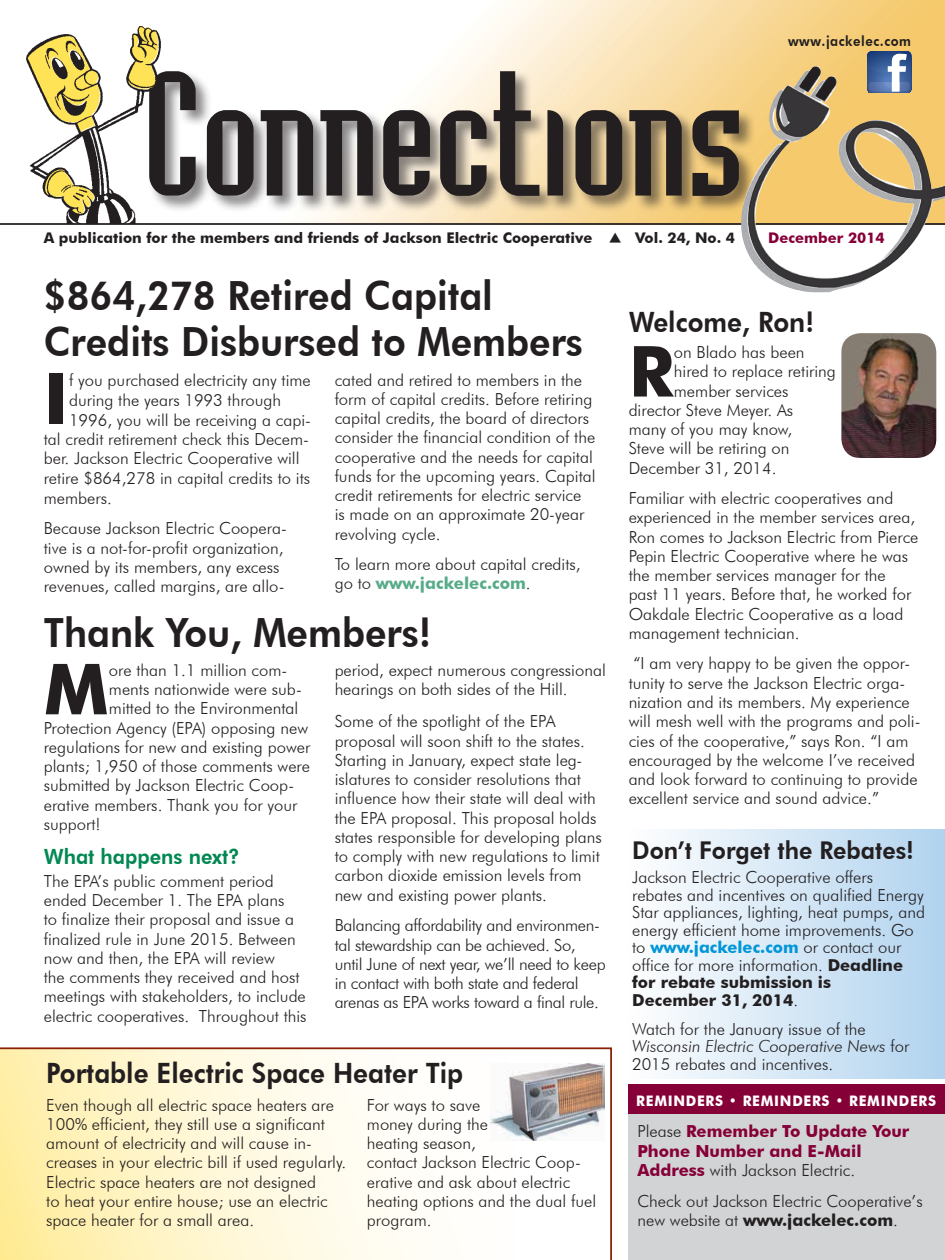
<style>
.page{position:relative;width:945px;height:1260px;background:#fff}
.page>*{position:absolute;margin:0;border:0;box-sizing:border-box;transform-origin:0 0}
.t1{font:700 70.52px "Futura BT";color:#231f20}
.t2{font:800 40.25px/45.5px "Futura BT";color:#231f20;scale:.93 1}
.t3{font:800 28px "Futura BT";color:#231f20;scale:.93 1}
.t4{font:800 24.5px "Futura BT";color:#231f20;scale:.95 1}
.t5{font:800 21px "Futura BT";color:#008852;scale:.95 1}
.t6{font:300 16.62px/19.2px "Futura BT";color:#231f20}
.t7{font:300 16.62px/19.2px "Futura BT";letter-spacing:-.02em;color:#231f20}
.t8{font:700 16.62px/19.2px "Futura BT";color:#860038}
.t9{font:700 16.45px/17.5px "Futura BT";color:#231f20}
.t10{font:700 16.45px "Futura BT";color:#0096d7}
.t11{font:700 14.7px "Futura BT";color:#231f20}
.t12{font:700 14.7px "Futura BT";color:#860038}
.t13{font:700 14.53px "Futura BT";letter-spacing:.05em;color:#fff;scale:.95 1}
.t14{font:800 14px "Futura BT";letter-spacing:.04em;color:#231f20;scale:.93 1}
.s1{font-weight:700;color:#57ab89}
.s2{font-weight:300;font-size:16.62px;color:#231f20}
.s3{font-weight:700;font-size:16.45px}
.s4{font-weight:300;font-size:16.62px}
.s5{font-style:italic}
.s6{font-weight:300;color:#231f20}
.s7{font-weight:700}
</style>
<div class="page">
<div style="left:629px;top:829px;width:316px;height:250px;background:linear-gradient(to right,#fefefe,#b1d3ee)"></div>
<div style="left:629px;top:1114px;width:316px;height:146px;background:#d1d3d4"></div>
<img style="left:310px;top:0;width:635px;height:223px">
<div style="left:147px;top:69px;width:609px;height:144px;background:#231f20;opacity:.55"></div>
<svg style="left:160px;top:71px;width:577px;height:125px"></svg>
<hr style="left:0;top:223px;width:945px;height:2px;background:#231f20">
<img style="left:26px;top:26px;width:134px;height:198px">
<img style="left:737px;top:70px;width:107px;height:222px">
<img style="left:744px;top:66px;width:201px;height:222px">
<svg style="left:867px;top:51px;width:44px;height:42px"></svg>
<img style="left:841px;top:333px;width:95px;height:125px">
<div style="left:629px;top:1085px;width:316px;height:29px;background:#860038"></div>
<svg style="left:0;top:1047px;width:612px;height:213px"></svg>
<p class="t14" style="left:788px;top:33px;width:134px">www.jackelec.com</p>
<p class="t11" style="left:44px;top:229px;width:693px">A publication for the members and friends of Jackson Electric Cooperative ▲ Vol. 24, No. 4</p>
<p class="t12" style="left:768px;top:229px;width:118px">December 2014</p>
<h2 class="t2" style="left:44px;top:273px;width:581px">$864,278 Retired Capital<br>Credits Disbursed to Members</h2>
<h1 class="t1" style="left:44px;top:356px;width:27px">I</h1>
<p class="t6" style="left:69px;top:370px;width:243px">f you purchased electricity any time</p>
<p class="t6" style="left:69px;top:390px;width:214px">during the years 1993 through</p>
<p class="t6" style="left:69px;top:410px;width:243px">1996, you will be receiving a capi-</p>
<p class="t6" style="left:44px;top:429px;width:267px">tal credit retirement check this Decem-</p>
<p class="t6" style="left:44px;top:449px;width:257px">ber. Jackson Electric Cooperative will</p>
<p class="t6" style="left:44px;top:469px;width:268px">retire $864,278 in capital credits to its</p>
<p class="t6" style="left:44px;top:488px;width:70px">members.</p>
<p class="t6" style="left:44px;top:519px;width:245px">Because Jackson Electric Coopera&shy;tive is a not-for-profit organization, owned by its members, any excess revenues, called margins, are allo-</p>
<p class="t6" style="left:335px;top:370px;width:263px">cated and retired to members in the form of capital credits. Before retiring capital credits, the board of directors consider the financial condition of the cooperative and the needs for capital funds for the upcoming years. Capital credit retirements for electric service is made on an approximate 20-year revolving cycle.</p>
<p class="t6" style="left:335px;top:554px;width:248px">To learn more about capital credits, go to <span class="s1">www.jackelec.com</span>.</p>
<h2 class="t2" style="left:44px;top:610px;width:418px">Thank You, Members!</h2>
<h1 class="t1" style="left:44px;top:646px;width:67px">M</h1>
<p class="t6" style="left:109px;top:660px;width:180px">ore than 1.1 million com-</p>
<p class="t6" style="left:335px;top:660px;width:273px">period, expect numerous congressional hearings on both sides of the Hill.</p>
<p class="t6" style="left:335px;top:711px;width:269px">Some of the spotlight of the EPA proposal will soon shift to the states.<br>Starting in January, expect state leg&shy;islatures to consider resolutions that influence how their state will deal with the EPA proposal. This proposal holds states responsible for developing plans to comply with new regulations to limit carbon dioxide emission levels from new and existing power plants.</p>
<p class="t7" style="left:335px;top:916px;width:273px">Balancing affordability and environmen&shy;tal stewardship can be achieved. So, until June of next year, we’ll need to keep in contact with both state and federal arenas as EPA works toward a final rule.</p>
<p class="t6" style="left:109px;top:679px;width:194px">ments nationwide were sub-</p>
<p class="t6" style="left:109px;top:699px;width:191px">mitted to the Environmental</p>
<p class="t6" style="left:44px;top:718px;width:266px">Protection Agency (EPA) opposing new</p>
<p class="t6" style="left:44px;top:737px;width:268px">regulations for new and existing power</p>
<p class="t6" style="left:44px;top:756px;width:268px">plants; 1,950 of those comments were</p>
<p class="t6" style="left:44px;top:776px;width:252px">submitted by Jackson Electric Coop-</p>
<p class="t6" style="left:44px;top:795px;width:255px">erative members. Thank you for your</p>
<p class="t6" style="left:44px;top:814px;width:58px">support!</p>
<p class="t5" style="left:44px;top:844px;width:208px">What happens next?</p>
<p class="t6" style="left:44px;top:871px;width:264px">The EPA’s public comment period ended December 1. The EPA plans<br>to finalize their proposal and issue a finalized rule in June 2015. Between now and then, the EPA will review<br>the comments they received and host meetings with stakeholders, to include electric cooperatives. Throughout this</p>
<h3 class="t3" style="left:46px;top:1056px;width:450px">Portable Electric Space Heater Tip</h3>
<p class="t6" style="left:46px;top:1095px;width:301px">Even though all electric space heaters are 100% efficient, they still use a significant amount of electricity and will cause in&shy;creases in your electric bill if used regularly.<br>Electric space heaters are not designed<br>to heat your entire house; use an electric space heater for a small area.</p>
<p class="t6" style="left:367px;top:1095px;width:231px">For ways to save<br>money during the<br>heating season,<br>contact Jackson Electric Coop&shy;erative and ask about electric heating options and the dual fuel program.</p>
<h3 class="t3" style="left:629px;top:305px;width:201px">Welcome, Ron!</h3>
<h1 class="t1" style="left:629px;top:329px;width:47px">R</h1>
<p class="t6" style="left:674px;top:342px;width:132px">on Blado has been</p>
<p class="t6" style="left:674px;top:362px;width:164px">hired to replace retiring</p>
<p class="t6" style="left:674px;top:381px;width:116px">member services</p>
<p class="t6" style="left:629px;top:400px;width:166px">director Steve Meyer. As</p>
<p class="t6" style="left:629px;top:419px;width:165px">many of you may know,</p>
<p class="t6" style="left:629px;top:439px;width:162px">Steve will be retiring on</p>
<p class="t6" style="left:629px;top:458px;width:149px">December 31, 2014.</p>
<p class="t6" style="left:629px;top:488px;width:291px">Familiar with electric cooperatives and experienced in the member services area, Ron comes to Jackson Electric from Pierce Pepin Electric Cooperative where he was the member services manager for the<br>past 11 years. Before that, he worked for Oakdale Electric Cooperative as a load management technician.</p>
<p class="t6" style="left:629px;top:654px;width:293px">“I am very happy to be given the oppor&shy;tunity to serve the Jackson Electric orga&shy;nization and its members. My experience will mesh well with the programs and poli&shy;cies of the cooperative,” says Ron. “I am encouraged by the welcome I’ve received and look forward to continuing to provide excellent service and sound advice.”</p>
<h3 class="t4" style="left:632px;top:836px;width:298px">Don’t Forget the Rebates!</h3>
<p class="t6" style="left:632px;top:868px;width:294px;line-height:17.5px">Jackson Electric Cooperative offers rebates and incentives on qualified Energy Star appliances, lighting, heat pumps, and energy efficient home improvements. Go</p>
<p class="t10" style="left:632px;top:937px;width:271px"><span class="s2">to</span> www.jackelec.com <span class="s2">or contact our</span></p>
<p class="t6" style="left:632px;top:955px;width:272px">office for more information. <span class="s3">Deadline</span></p>
<p class="t9" style="left:632px;top:973px;width:200px">for rebate submission is<br>December 31, 2014<span class="s4">.</span></p>
<p class="t6" style="left:632px;top:1020px;width:279px;line-height:17.5px">Watch for the January issue of the<br><span class="s5">Wisconsin Electric Cooperative News</span> for<br>2015 rebates and incentives.</p>
<p class="t13" style="left:636px;top:1092px;width:317px">REMINDERS • REMINDERS • REMINDERS</p>
<p class="t8" style="left:637px;top:1122px;width:273px"><span class="s6">Please</span> Remember To Update Your<br>Phone Number and E-Mail<br>Address <span class="s6">with Jackson Electric.</span></p>
<p class="t6" style="left:637px;top:1191px;width:287px">Check out Jackson Electric Cooperative’s new website at <span class="s7">www.jackelec.com</span>.</p>
</div>
